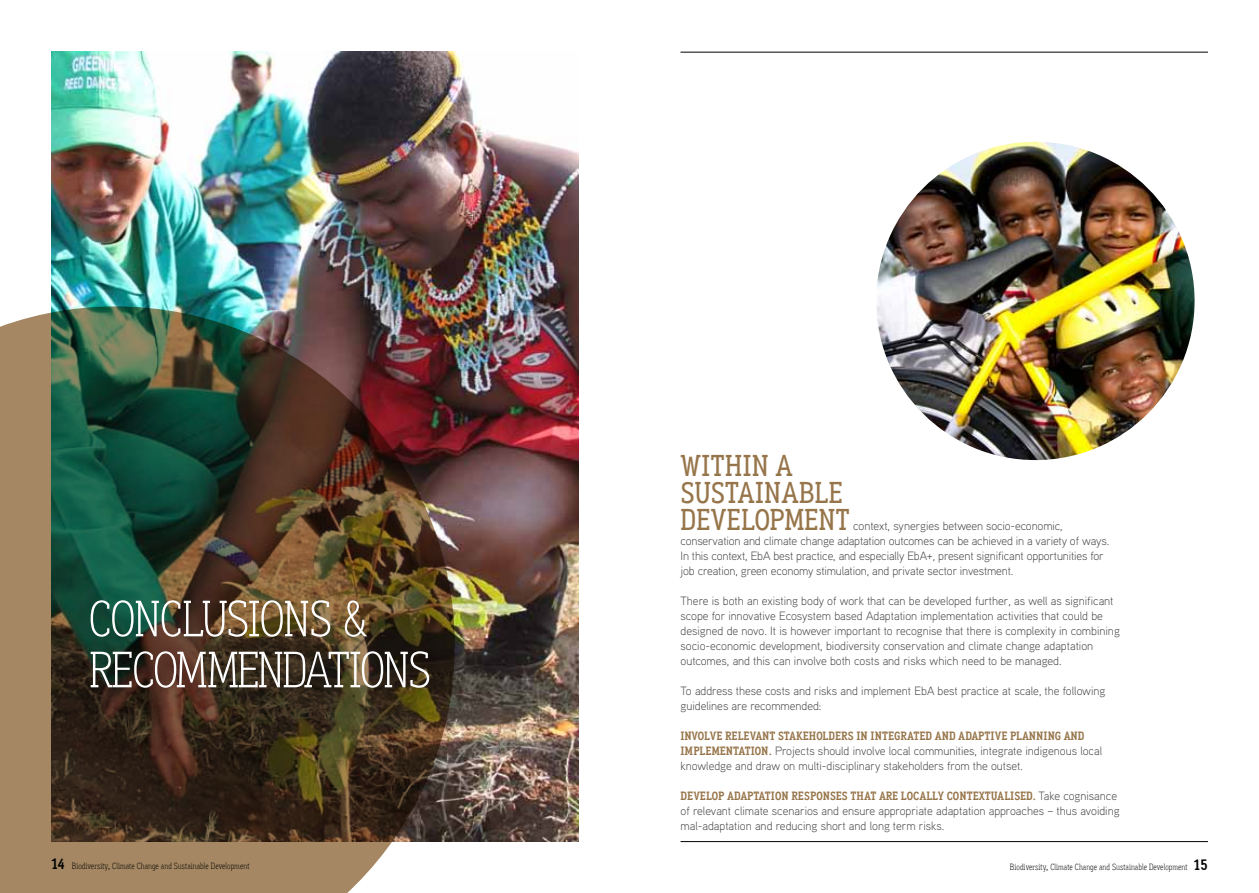
<style>
.page{position:relative;width:1259px;height:893px;background:#fff}
.page>*{position:absolute;margin:0;border:0;box-sizing:border-box;transform-origin:0 0}
.t1{font:300 51px/51px "Aaux Office";letter-spacing:-.04em;color:#fff}
.t2{font:500 30px/27px "Aaux Office";color:#97754a}
.t3{font:300 12px/15px "Aaux Pro";color:#414042}
.t4{font:700 12px "Aaux Office";color:#97754a}
.t5{font:300 9px "Aaux Office";color:#000}
.s1{font-family:"Aaux Office";font-weight:700;color:#97754a}
.s2{font-family:"Aaux Pro";font-weight:300;color:#414042}
.s3{font-weight:700;font-size:15px}
</style>
<div class="page">
<img style="left:51px;top:51px;width:527px;height:791px">
<img style="left:0;top:306px;width:455px;height:587px">
<img style="left:876px;top:142px;width:318px;height:318px;border-radius:159px">
<hr style="left:680px;top:52px;width:528px;height:1px;background:#000">
<hr style="left:680px;top:841px;width:528px;height:1px;background:#000">
<h1 class="t1" style="left:89px;top:593px;width:345px">CONCLUSIONS &amp;<br>RECOMMENDATIONS</h1>
<h2 class="t2" style="left:680px;top:452px;width:171px">WITHIN A<br>SUSTAINABLE<br>DEVELOPMENT</h2>
<p class="t3" style="left:680px;top:518px;width:430px;text-indent:173px">context, synergies between socio-economic, conservation and climate change adaptation outcomes can be achieved in a variety of ways.<br>In this context, EbA best practice, and especially EbA+, present significant opportunities for job creation, green economy stimulation, and private sector investment.</p>
<p class="t3" style="left:680px;top:593px;width:441px">There is both an existing body of work that can be developed further, as well as significant scope for innovative Ecosystem based Adaptation implementation activities that could be designed de novo. It is however important to recognise that there is complexity in combining socio-economic development, biodiversity conservation and climate change adaptation outcomes, and this can involve both costs and risks which need to be managed.</p>
<p class="t3" style="left:680px;top:683px;width:426px">To address these costs and risks and implement EbA best practice at scale, the following guidelines are recommended:</p>
<p class="t4" style="left:680px;top:729px;width:405px">INVOLVE RELEVANT STAKEHOLDERS IN INTEGRATED AND ADAPTIVE PLANNING AND</p>
<p class="t3" style="left:680px;top:743px;width:423px"><span class="s1">IMPLEMENTATION.</span> Projects should involve local communities, integrate indigenous local knowledge and draw on multi-disciplinary stakeholders from the outset.</p>
<p class="t4" style="left:680px;top:789px;width:438px">DEVELOP ADAPTATION RESPONSES THAT ARE LOCALLY CONTEXTUALISED. <span class="s2">Take cognisance</span></p>
<p class="t3" style="left:680px;top:803px;width:440px">of relevant climate scenarios and ensure appropriate adaptation approaches – thus avoiding mal-adaptation and reducing short and long term risks.</p>
<p class="t5" style="left:51px;top:861px;width:200px"><span class="s3">14</span> Biodiversity, Climate Change and Sustainable Development</p>
<p class="t5" style="left:1010px;top:862px;width:199px">Biodiversity, Climate Change and Sustainable Development <span class="s3">15</span></p>
</div>
